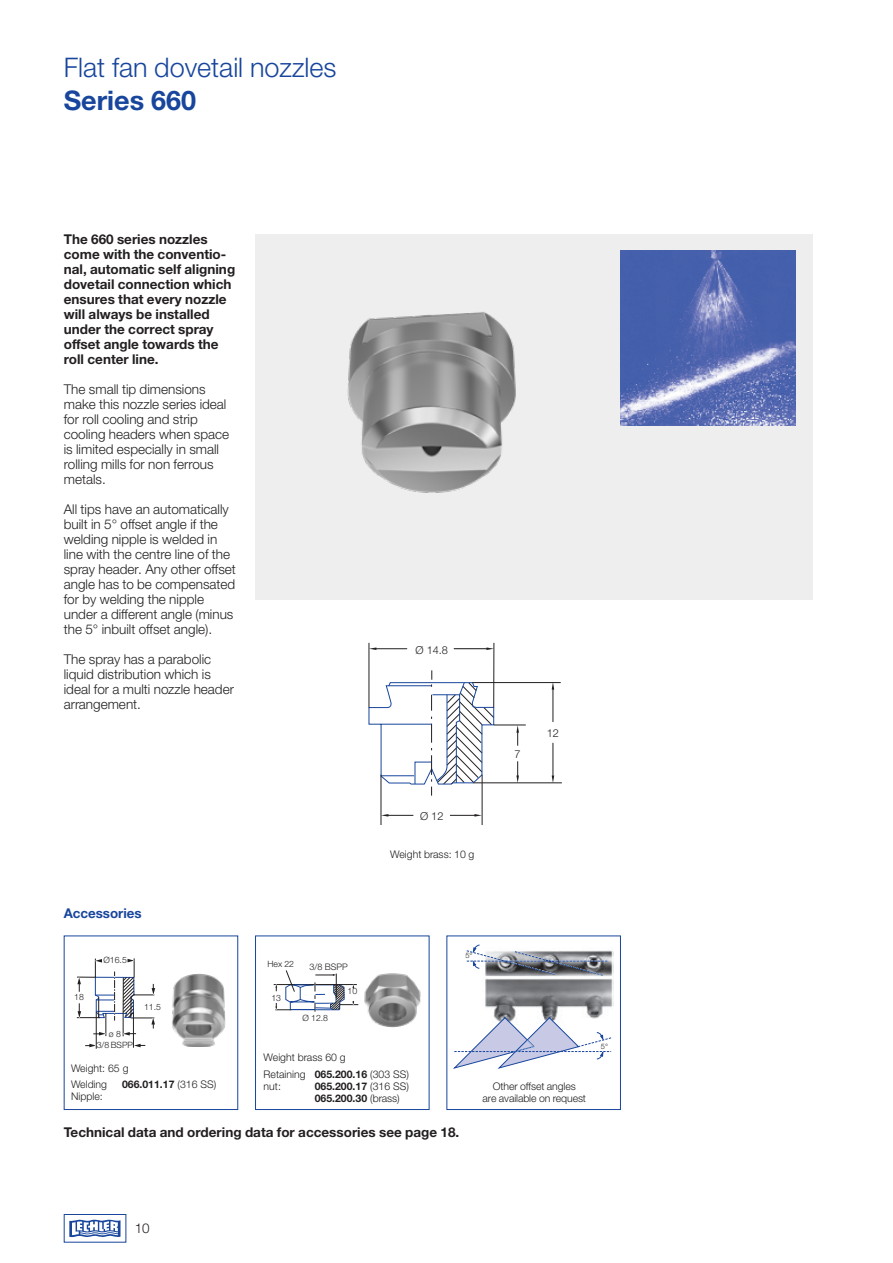
<style>
.page{position:relative;width:893px;height:1263px;background:#fff}
.page>*{position:absolute;margin:0;border:0;box-sizing:border-box;transform-origin:0 0}
.t1{font:300 27px "Helvetica Neue LTW1 G";color:#18469d}
.t2{font:700 27px "Helvetica Neue LTW1 G";color:#18469d}
.t3{font:300 13.5px/15px "Helvetica Neue LTW1 G";color:#231f20}
.t4{font:700 13.5px/15px "Helvetica Neue LTW1 G";color:#231f20}
.t5{font:700 13.5px "Helvetica Neue LTW1 G";letter-spacing:-.005em;color:#18469d}
.t6{font:300 10.95px "Helvetica Neue LTW1 G";color:#231f20}
.t7{font:300 10.5px/12px "Helvetica Neue LTW1 G";color:#231f20}
.t8{font:700 10.5px/12px "Helvetica Neue LTW1 G";color:#231f20}
.t9{font:300 9px "Helvetica Neue LTW1 G";color:#231f20}
.t10{font:300 8.7px/11.4px "Helvetica Neue LTW1 G";color:#231f20;text-align:center}
.t11{font:300 7.5px "Helvetica Neue LTW1 G";color:#231f20}
.s1{font-weight:300}
.s2{font-weight:700}
</style>
<div class="page">
<div style="left:255px;top:234px;width:557px;height:366px;background:#eeeeef"></div>
<div style="left:64px;top:1214px;width:62px;height:28px;border:1px solid #18469d"></div>
<svg style="left:69px;top:1219px;width:52px;height:18px"></svg>
<div style="left:255px;top:935px;width:174px;height:175px;border:1px solid #18469d"></div>
<div style="left:64px;top:935px;width:174px;height:175px;border:1px solid #18469d"></div>
<svg style="left:453px;top:944px;width:159px;height:125px"></svg>
<div style="left:446px;top:935px;width:175px;height:175px;border:1px solid #18469d"></div>
<img style="left:364px;top:973px;width:57px;height:55px">
<img style="left:172px;top:974px;width:53px;height:73px">
<img style="left:347px;top:312px;width:169px;height:181px">
<svg style="left:368px;top:670px;width:126px;height:126px"></svg>
<svg style="left:370px;top:647px;width:6px;height:3px"></svg>
<svg style="left:486px;top:647px;width:7px;height:3px"></svg>
<hr style="left:376px;top:648px;width:31px;height:1px;background:#231f20">
<hr style="left:454px;top:648px;width:33px;height:1px;background:#231f20">
<hr style="left:369px;top:643px;width:1px;height:64px;background:#231f20">
<hr style="left:493px;top:643px;width:1px;height:64px;background:#231f20">
<svg style="left:382px;top:814px;width:31px;height:3px"></svg>
<svg style="left:450px;top:814px;width:32px;height:3px"></svg>
<hr style="left:381px;top:775px;width:1px;height:50px;background:#231f20">
<hr style="left:482px;top:775px;width:1px;height:50px;background:#231f20">
<svg style="left:552px;top:775px;width:2px;height:7px"></svg>
<svg style="left:552px;top:683px;width:2px;height:6px"></svg>
<hr style="left:553px;top:743px;width:1px;height:33px;background:#231f20">
<hr style="left:553px;top:689px;width:1px;height:33px;background:#231f20">
<svg style="left:516px;top:761px;width:3px;height:21px"></svg>
<svg style="left:516px;top:726px;width:3px;height:20px"></svg>
<hr style="left:473px;top:782px;width:89px;height:1px;background:#231f20">
<hr style="left:472px;top:682px;width:89px;height:1px;background:#231f20">
<hr style="left:494px;top:725px;width:32px;height:1px;background:#231f20">
<hr style="left:274px;top:984px;width:83px;height:1px;background:#231f20">
<svg style="left:275px;top:970px;width:83px;height:42px"></svg>
<hr style="left:133px;top:1013px;width:1px;height:35px;background:#231f20">
<hr style="left:96px;top:1012px;width:1px;height:37px;background:#231f20">
<svg style="left:134px;top:1044px;width:11px;height:3px"></svg>
<svg style="left:85px;top:1044px;width:11px;height:3px"></svg>
<svg style="left:77px;top:958px;width:78px;height:78px"></svg>
<div style="left:465px;top:953px;width:9px;height:7px;background:#fff"></div>
<div style="left:601px;top:1043px;width:14px;height:7px;background:#fff"></div>
<img style="left:621px;top:251px;width:174px;height:174px">
<h1 class="t1" style="left:64px;top:51px;width:274px">Flat fan dovetail nozzles</h1>
<h1 class="t2" style="left:64px;top:83px;width:134px">Series 660</h1>
<p class="t4" style="left:64px;top:231px;width:173px">The 660 series nozzles come with the conventio&shy;nal, automatic self aligning dovetail connection which ensures that every nozzle will always be installed under the correct spray offset angle towards the roll center line.</p>
<p class="t3" style="left:64px;top:381px;width:167px">The small tip dimensions make this nozzle series ideal for roll cooling and strip cooling headers when space is limited especially in small rolling mills for non ferrous metals.</p>
<p class="t3" style="left:64px;top:501px;width:174px">All tips have an automatically built in 5° offset angle if the welding nipple is welded in line with the centre line of the spray header. Any other offset angle has to be compensated for by welding the nipple under a different angle (minus the 5° inbuilt offset angle).</p>
<p class="t3" style="left:64px;top:651px;width:172px">The spray has a parabolic liquid distribution which is ideal for a multi nozzle header arrangement.</p>
<p class="t6" style="left:415px;top:643px;width:34px">Ø 14.8</p>
<p class="t6" style="left:515px;top:748px;width:8px">7</p>
<p class="t6" style="left:547px;top:726px;width:14px">12</p>
<p class="t6" style="left:420px;top:809px;width:25px">Ø 12</p>
<p class="t7" style="left:390px;top:848px;width:86px">Weight brass: 10 g</p>
<p class="t5" style="left:64px;top:905px;width:79px">Accessories</p>
<p class="t10" style="left:103px;top:954px;width:25px">Ø16.5</p>
<p class="t10" style="left:74px;top:991px;width:11px">18</p>
<p class="t10" style="left:97px;top:1028px;width:38px">ø 8<br>3/8 BSPP</p>
<p class="t7" style="left:71px;top:1063px;width:59px">Weight: 65 g</p>
<p class="t10" style="left:144px;top:1001px;width:18px">11.5</p>
<p class="t7" style="left:71px;top:1078px;width:38px">Welding</p>
<p class="t8" style="left:122px;top:1078px;width:96px">066.011.17 <span class="s1">(316 SS)</span></p>
<p class="t7" style="left:71px;top:1090px;width:33px">Nipple:</p>
<p class="t10" style="left:267px;top:958px;width:28px">Hex 22</p>
<p class="t10" style="left:271px;top:992px;width:11px">13</p>
<p class="t9" style="left:309px;top:962px;width:40px">3/8 BSPP</p>
<p class="t10" style="left:303px;top:1012px;width:27px">Ø 12.8</p>
<p class="t10" style="left:348px;top:985px;width:11px">10</p>
<p class="t7" style="left:264px;top:1052px;width:84px">Weight brass 60 g</p>
<p class="t7" style="left:264px;top:1068px;width:147px">Retaining <span class="s2">065.200.16</span> (303 SS) nut:</p>
<p class="t8" style="left:315px;top:1080px;width:96px">065.200.17 <span class="s1">(316 SS)<br></span>065.200.30 <span class="s1">(brass)</span></p>
<p class="t11" style="left:465px;top:951px;width:9px">5°</p>
<p class="t4" style="left:64px;top:1124px;width:397px">Technical data and ordering data for accessories see page 18.</p>
<p class="t7" style="left:483px;top:1080px;width:105px;text-align:center">Other offset angles<br>are available on request</p>
<p class="t11" style="left:601px;top:1041px;width:9px">5°</p>
<p class="t3" style="left:135px;top:1221px;width:17px">10</p>
</div>
